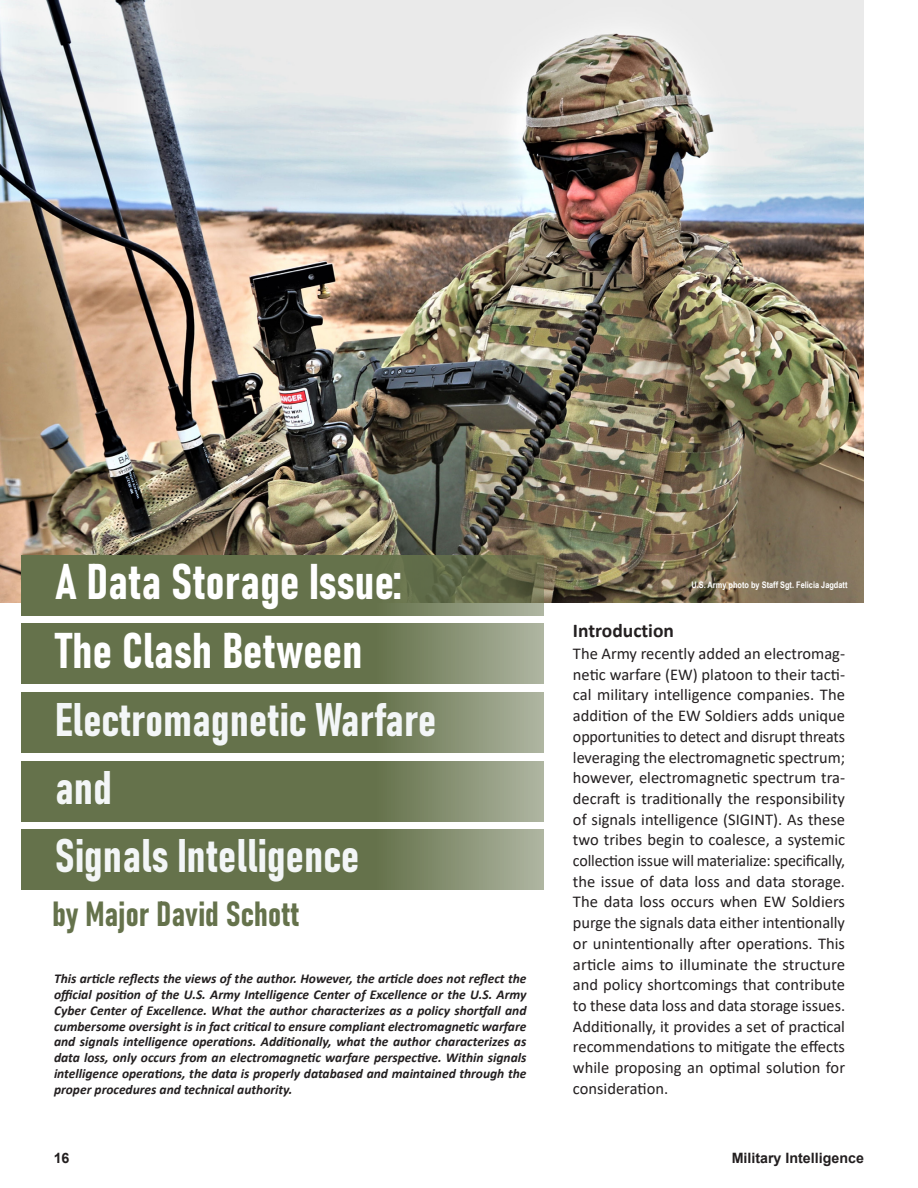
<style>
.page{position:relative;width:918px;height:1188px;background:#fff}
.page>*{position:absolute;margin:0;border:0;box-sizing:border-box;transform-origin:0 0}
.t1{font:49.5px "Bahnschrift";color:#fff}
.t2{font:46.5px "Bahnschrift";color:#f3f6f7}
.t3{font:34.5px "Bahnschrift";color:#65724b}
.t4{font:700 19.5px "Calibri";color:#231f20}
.First_Paragraph{font:16.5px/20.7px "Calibri";color:#231f20;text-align:justify}
.t5{font:700 14.25px "Arial";color:#231f20}
.Epigraph{font:italic 700 13.5px/15.8px "Calibri";color:#231f20;text-align:justify}
.Photo_credit{font:700 9px "Arial Narrow";color:#fff}
</style>
<div class="page">
<img style="left:0;top:0;width:864px;height:602px">
<svg style="left:22px;top:555px;width:522px;height:61px;background:#67724d"></svg>
<svg style="left:22px;top:624px;width:522px;height:60px;background:#717d59"></svg>
<svg style="left:22px;top:692px;width:522px;height:61px;background:#717d59"></svg>
<svg style="left:22px;top:761px;width:522px;height:60px;background:#717d59"></svg>
<svg style="left:22px;top:829px;width:522px;height:61px;background:#717d59"></svg>
<p class="t1" style="left:55px;top:544px;width:348px">A Data Storage Issue:</p>
<p class="t1" style="left:55px;top:613px;width:309px">The Clash Between</p>
<p class="t2" style="left:55px;top:684px;width:383px">Electromagnetic Warfare</p>
<p class="t2" style="left:55px;top:753px;width:59px">and</p>
<p class="t2" style="left:55px;top:821px;width:306px">Signals Intelligence</p>
<p class="t3" style="left:52px;top:888px;width:249px">by Major David Schott</p>
<p class="Epigraph" style="left:54px;top:971px;width:474px">This article reflects the views of the author. However, the article does not reflect the official position of the U.S. Army Intelligence Center of Excellence or the U.S. Army Cyber Center of Excellence. What the author characterizes as a policy shortfall and cumbersome oversight is in fact critical to ensure compliant electromagnetic warfare and signals intelligence operations. Additionally, what the author characterizes as data loss, only occurs from an electromagnetic warfare perspective. Within signals intelligence operations, the data is properly databased and maintained through the proper procedures and technical authority.</p>
<p class="Photo_credit" style="left:692px;top:578px;width:157px">U.S. Army photo by Staff Sgt. Felicia Jagdatt</p>
<p class="t4" style="left:573px;top:617px;width:103px">Introduction</p>
<p class="First_Paragraph" style="left:573px;top:643px;width:274px">The Army recently added an electromag&shy;netic warfare (EW) platoon to their tacti&shy;cal military intelligence companies. The addition of the EW Soldiers adds unique opportunities to detect and disrupt threats leveraging the electromagnetic spectrum; however, electromagnetic spectrum tra&shy;decraft is traditionally the responsibility of signals intelligence (SIGINT). As these two tribes begin to coalesce, a systemic collection issue will materialize: specifically, the issue of data loss and data storage.<br>The data loss occurs when EW Soldiers purge the signals data either intentionally or unintentionally after operations. This article aims to illuminate the structure and policy shortcomings that contribute to these data loss and data storage issues.<br>Additionally, it provides a set of practical recommendations to mitigate the effects while proposing an optimal solution for consideration.</p>
<p class="t5" style="left:54px;top:1148px;width:17px">16</p>
<p class="t5" style="left:732px;top:1148px;width:134px">Military Intelligence</p>
</div>
